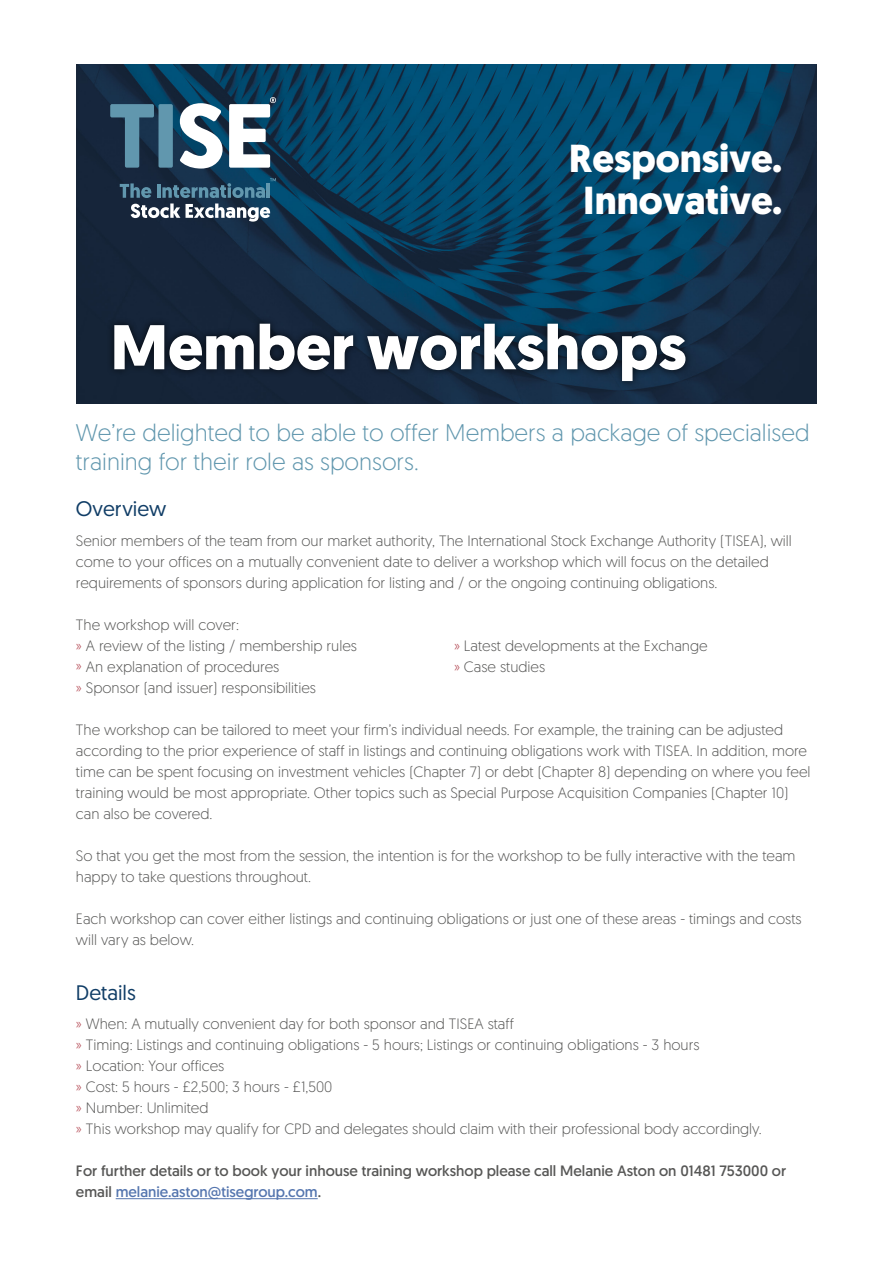
<style>
.page{position:relative;width:893px;height:1263px;background:#fff}
.page>*{position:absolute;margin:0;border:0;box-sizing:border-box;transform-origin:0 0}
.t1{font:700 63px "Geomanist";color:#fff}
.t2{font:700 39px/42px "Geomanist";color:#fff;text-align:center}
.t3{font:300 24px/28.8px "Geomanist";color:#6197ae}
.t4{font:21px "Geomanist";color:#103d66}
.t5{font:300 15px/21px "Geomanist";color:#575756}
.t6{font:15px/21px "Geomanist";color:#575756}
.s1{color:#b44954}
.s2{color:#5576af}
</style>
<div class="page">
<img style="left:77px;top:64px;width:739px;height:340px">
<hr style="left:116px;top:1198px;width:202px;height:1px;background:#5576af">
<div style="left:107px;top:316px;width:586px;height:73px;background:#000;opacity:.75"></div>
<svg style="left:110px;top:104px;width:44px;height:64px;background:#385b72"></svg>
<div style="left:158px;top:104px;width:15px;height:64px;background:#6197ae;border-radius:2px"></div>
<svg style="left:180px;top:103px;width:43px;height:66px"></svg>
<svg style="left:229px;top:97px;width:47px;height:71px"></svg>
<svg style="left:120px;top:178px;width:156px;height:44px;background:#415c71"></svg>
<h2 class="t2" style="left:569px;top:137px;width:215px">Responsive.<br>Innovative.</h2>
<h1 class="t1" style="left:111px;top:305px;width:577px">Member workshops</h1>
<h3 class="t3" style="left:76px;top:417px;width:735px">We’re delighted to be able to offer Members a package of specialised training for their role as sponsors.</h3>
<h3 class="t4" style="left:76px;top:495px;width:92px">Overview</h3>
<p class="t5" style="left:76px;top:530px;width:717px">Senior members of the team from our market authority, The International Stock Exchange Authority (TISEA), will come to your offices on a mutually convenient date to deliver a workshop which will focus on the detailed requirements of sponsors during application for listing and / or the ongoing continuing obligations.</p>
<p class="t5" style="left:76px;top:614px;width:283px">The workshop will cover:<br><span class="s1">»</span> A review of the listing / membership rules</p>
<p class="t5" style="left:454px;top:635px;width:255px"><span class="s1">»</span> Latest developments at the Exchange</p>
<p class="t5" style="left:76px;top:656px;width:205px"><span class="s1">»</span> An explanation of procedures</p>
<p class="t5" style="left:454px;top:656px;width:93px"><span class="s1">»</span> Case studies</p>
<p class="t5" style="left:76px;top:677px;width:242px"><span class="s1">»</span> Sponsor (and issuer) responsibilities</p>
<p class="t5" style="left:76px;top:719px;width:736px">The workshop can be tailored to meet your firm’s individual needs. For example, the training can be adjusted according to the prior experience of staff in listings and continuing obligations work with TISEA. In addition, more time can be spent focusing on investment vehicles (Chapter 7) or debt (Chapter 8) depending on where you feel training would be most appropriate. Other topics such as Special Purpose Acquisition Companies (Chapter 10) can also be covered.</p>
<p class="t5" style="left:76px;top:845px;width:721px">So that you get the most from the session, the intention is for the workshop to be fully interactive with the team happy to take questions throughout.</p>
<p class="t5" style="left:76px;top:908px;width:727px">Each workshop can cover either listings and continuing obligations or just one of these areas - timings and costs will vary as below.</p>
<h3 class="t4" style="left:76px;top:979px;width:61px">Details</h3>
<p class="t5" style="left:76px;top:1013px;width:687px"><span class="s1">»</span> When: A mutually convenient day for both sponsor and TISEA staff<br><span class="s1">»</span> Timing: Listings and continuing obligations - 5 hours; Listings or continuing obligations - 3 hours<br><span class="s1">»</span> Location: Your offices<br><span class="s1">»</span> Cost: 5 hours - £2,500; 3 hours - £1,500<br><span class="s1">»</span> Number: Unlimited<br><span class="s1">»</span> This workshop may qualify for CPD and delegates should claim with their professional body accordingly.</p>
<p class="t6" style="left:76px;top:1160px;width:712px">For further details or to book your inhouse training workshop please call Melanie Aston on 01481 753000 or email <span class="s2">melanie.aston@tisegroup.com</span>.</p>
</div>
